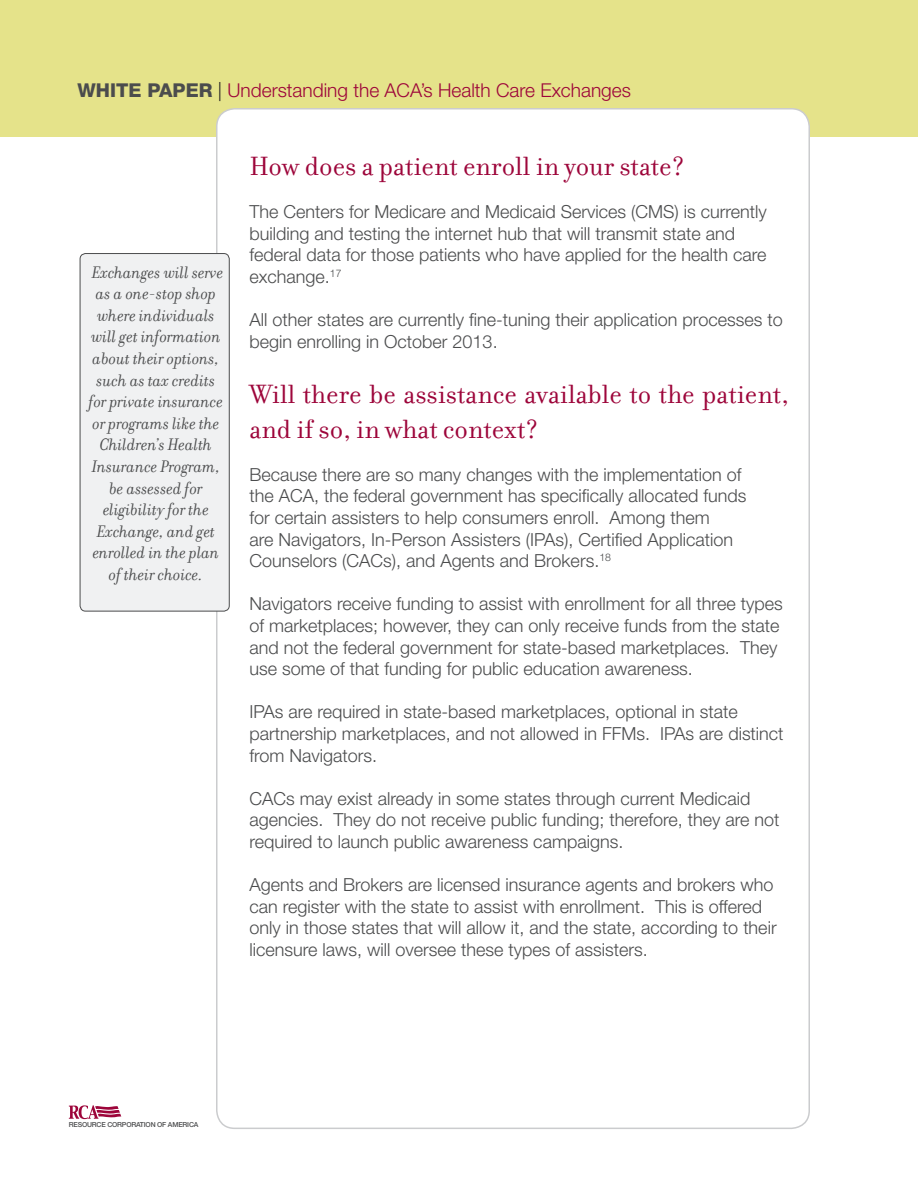
<style>
.page{position:relative;width:918px;height:1188px;background:#fff}
.page>*{position:absolute;margin:0;border:0;box-sizing:border-box;transform-origin:0 0}
.t1{font:28.5px/34.2px "Filosofia";color:#9d053a}
.t2{font:300 19.05px "Helvetica Neue LT Std";color:#9d053a}
.t3{font:300 18px/21.6px "Helvetica Neue LT Std";color:#4b4c4d}
.t4{font:italic 18px/21.6px "Filosofia";color:#4b4c4d;text-align:center}
.t5{font:500 6.9px "Helvetica Neue LT Std";letter-spacing:-.025em;color:#4b4c4d}
.s1{font-weight:800;color:#4b4c4d}
.s2{color:#231f20}
</style>
<div class="page">
<div style="left:0;top:0;width:918px;height:137px;background:#e5e38a"></div>
<div style="left:217px;top:109px;width:592px;height:1019px;background:#fff;border-radius:18px"></div>
<svg style="left:69px;top:1105px;width:52px;height:14px"></svg>
<div style="left:80px;top:254px;width:149px;height:357px;background:#f0f1f2;border-radius:6px"></div>
<div style="left:80px;top:253px;width:149px;height:358px;border:1px solid #4b4c4d;border-radius:6px"></div>
<p class="t2" style="left:77px;top:79px;width:555px"><span class="s1">WHITE PAPER</span> <span class="s2">|</span> Understanding the ACA’s Health Care Exchanges</p>
<p class="t4" style="left:89px;top:262px;width:136px">Exchanges will serve as a one-stop shop where individuals will get information about their options, such as tax credits for private insurance or programs like the<br>Children’s Health<br>Insurance Program, be assessed for eligibility for the<br>Exchange, and get enrolled in the plan of their choice.</p>
<p class="t1" style="left:250px;top:149px;width:437px">How does a patient enroll in your state?</p>
<p class="t3" style="left:250px;top:200px;width:519px">The Centers for Medicare and Medicaid Services (CMS) is currently building and testing the internet hub that will transmit state and federal data for those patients who have applied for the health care exchange.<sup>17</sup></p>
<p class="t3" style="left:250px;top:308px;width:535px">All other states are currently fine-tuning their application processes to begin enrolling in October 2013.</p>
<p class="t1" style="left:250px;top:378px;width:541px">Will there be assistance available to the patient, and if so, in what context?</p>
<p class="t3" style="left:250px;top:463px;width:498px">Because there are so many changes with the implementation of the ACA, the federal government has specifically allocated funds for certain assisters to help consumers enroll. Among them<br>are Navigators, In-Person Assisters (IPAs), Certified Application Counselors (CACs), and Agents and Brokers.<sup>18</sup></p>
<p class="t3" style="left:250px;top:593px;width:535px">Navigators receive funding to assist with enrollment for all three types of marketplaces; however, they can only receive funds from the state and not the federal government for state-based marketplaces. They use some of that funding for public education awareness.</p>
<p class="t3" style="left:250px;top:701px;width:536px">IPAs are required in state-based marketplaces, optional in state partnership marketplaces, and not allowed in FFMs. IPAs are distinct from Navigators.</p>
<p class="t3" style="left:250px;top:787px;width:531px">CACs may exist already in some states through current Medicaid agencies. They do not receive public funding; therefore, they are not required to launch public awareness campaigns.</p>
<p class="t3" style="left:250px;top:874px;width:529px">Agents and Brokers are licensed insurance agents and brokers who can register with the state to assist with enrollment. This is offered only in those states that will allow it, and the state, according to their licensure laws, will oversee these types of assisters.</p>
<p class="t5" style="left:69px;top:1120px;width:131px">RESOURCE CORPORATION OF AMERICA</p>
</div>
